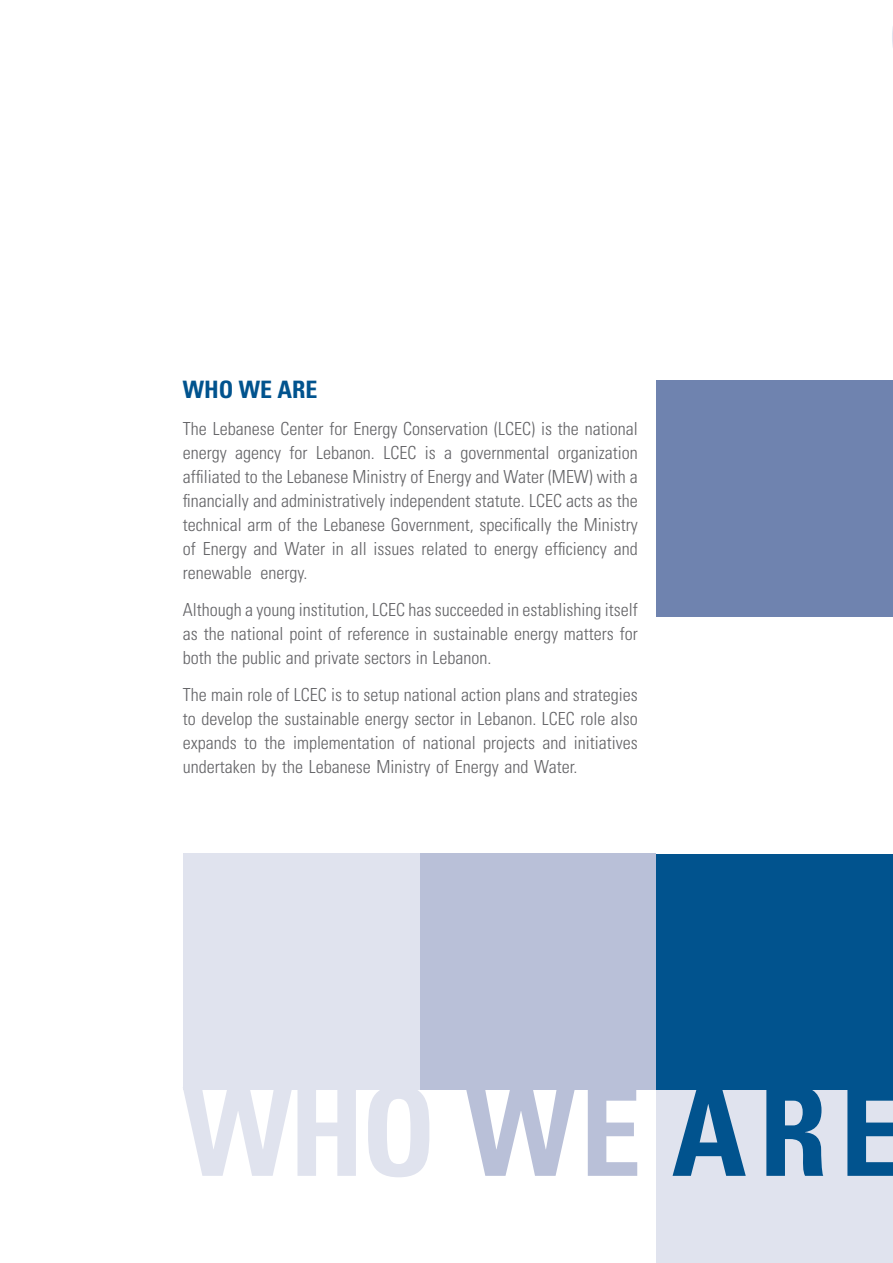
<style>
.page{position:relative;width:893px;height:1263px;background:#fff}
.page>*{position:absolute;margin:0;border:0;box-sizing:border-box;transform-origin:0 0}
.t1{font:700 condensed 123px "Univers";letter-spacing:.04em;color:#e0e3ee}
.main_titles{font:700 condensed 24px "Univers";color:#01538e}
.body_text{font:300 condensed 18px/24px "Univers";color:#636366;text-align:justify}
.s1{color:#b9c0d8}
.s2{color:#01538e}
</style>
<div class="page">
<div style="left:656px;top:380px;width:237px;height:237px;background:#6f83af"></div>
<div style="left:656px;top:854px;width:237px;height:236px;background:#01538e"></div>
<div style="left:420px;top:853px;width:236px;height:237px;background:#b9c0d8"></div>
<div style="left:656px;top:1090px;width:237px;height:173px;background:#e0e3ee"></div>
<div style="left:183px;top:853px;width:237px;height:237px;background:#e0e3ee"></div>
<p class="main_titles" style="left:183px;top:375px;width:136px">WHO WE ARE</p>
<p class="body_text" style="left:183px;top:417px;width:457px">The Lebanese Center for Energy Conservation (LCEC) is the national energy agency for Lebanon. LCEC is a governmental organization affiliated to the Lebanese Ministry of Energy and Water (MEW) with a financially and administratively independent statute. LCEC acts as the technical arm of the Lebanese Government, specifically the Ministry of Energy and Water in all issues related to energy efficiency and renewable energy.</p>
<p class="body_text" style="left:183px;top:597px;width:457px">Although a young institution, LCEC has succeeded in establishing itself as the national point of reference in sustainable energy matters for both the public and private sectors in Lebanon.</p>
<p class="body_text" style="left:183px;top:682px;width:457px">The main role of LCEC is to setup national action plans and strategies to develop the sustainable energy sector in Lebanon. LCEC role also expands to the implementation of national projects and initiatives undertaken by the Lebanese Ministry of Energy and Water.</p>
<p class="t1" style="left:183px;top:1057px;width:720px">WHO <span class="s1">WE</span> <span class="s2">ARE</span></p>
</div>
